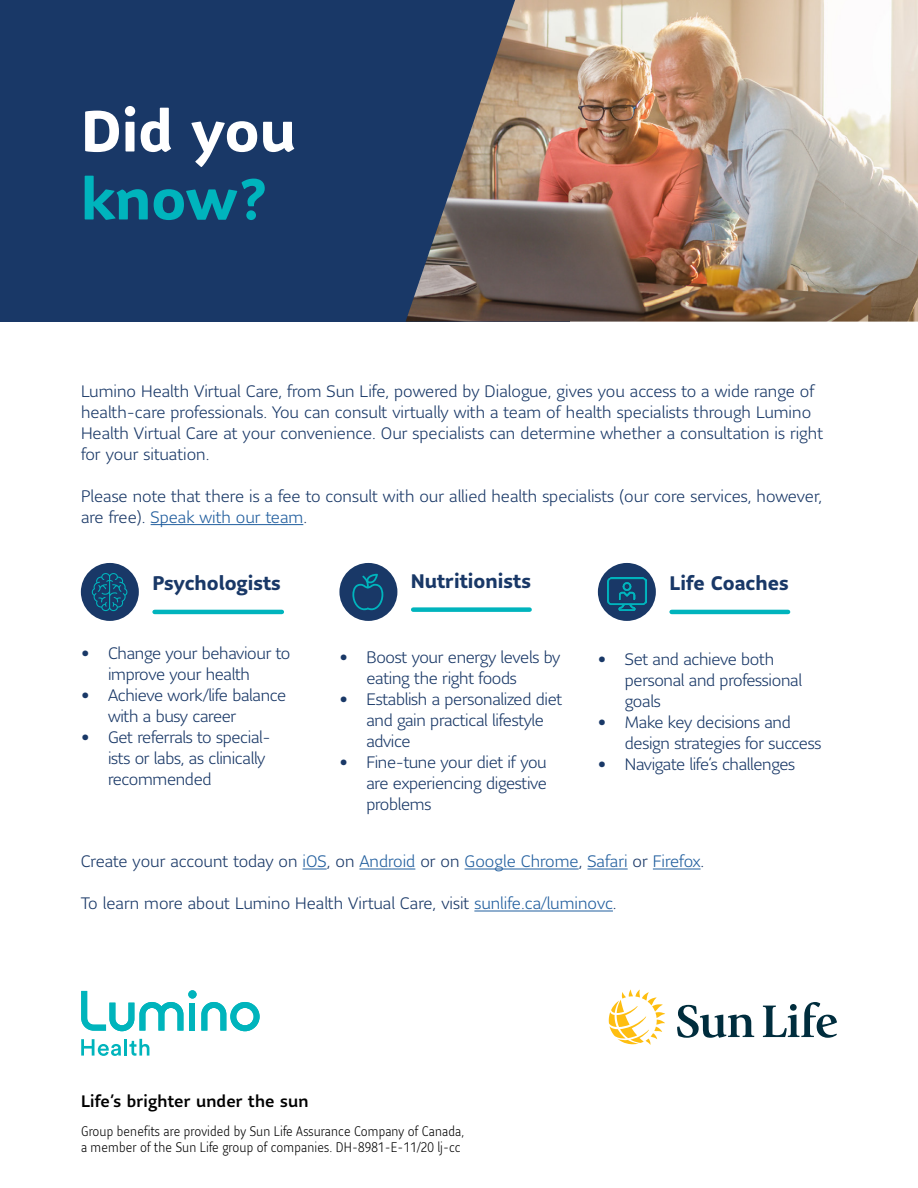
<style>
.page{position:relative;width:918px;height:1188px;background:#fff}
.page>*{position:absolute;margin:0;border:0;box-sizing:border-box;transform-origin:0 0}
.t1{font:700 57.3px/67.9px "Sun Life Sans";color:#fff}
.H2_-_Heading{font:700 19.5px "Sun Life Sans";color:#193867}
.P_-_Body{font:300 16.5px/21px "Sun Life Sans";color:#193867}
.UL_-_Bulleted_list{font:300 16.5px/21px "Sun Life Sans";letter-spacing:-.02em;color:#193867}
.P_-_LBUTS{font:500 16.5px "Sun Life Sans";letter-spacing:.01em;color:#000}
.P_-_Legal{font:300 13.5px "Sun Life Sans Condensed";letter-spacing:.01em;color:#000}
.s1{color:#00b4bd}
.s2{color:#215e9e}
</style>
<div class="page">
<div style="left:0;top:0;width:569px;height:322px;background:#193867"></div>
<img style="left:406px;top:0;width:512px;height:322px">
<hr style="left:151px;top:524px;width:152px;height:1px;background:#215e9e">
<hr style="left:155px;top:610px;width:127px;height:4px;background:#00b4bd">
<div style="left:413px;top:607px;width:117px;height:5px;background:#00b4bd"></div>
<hr style="left:672px;top:610px;width:116px;height:4px;background:#00b4bd">
<svg style="left:303px;top:869px;width:24px;height:1px"></svg>
<hr style="left:359px;top:869px;width:56px;height:1px;background:#215e9e">
<hr style="left:465px;top:869px;width:114px;height:1px;background:#215e9e">
<hr style="left:587px;top:869px;width:41px;height:1px;background:#215e9e">
<hr style="left:653px;top:869px;width:48px;height:1px;background:#215e9e">
<hr style="left:474px;top:911px;width:139px;height:1px;background:#215e9e">
<svg style="left:81px;top:1039px;width:40px;height:17px"></svg>
<hr style="left:124px;top:1039px;width:3px;height:17px;background:#00b4bc">
<svg style="left:129px;top:1039px;width:20px;height:17px"></svg>
<svg style="left:201px;top:1002px;width:59px;height:29px"></svg>
<svg style="left:81px;top:991px;width:102px;height:40px"></svg>
<div style="left:189px;top:1003px;width:6px;height:28px;background:#00b4bc"></div>
<div style="left:188px;top:990px;width:9px;height:9px;background:#00b4bc;border-radius:50%"></div>
<svg style="left:677px;top:1005px;width:77px;height:33px"></svg>
<svg style="left:763px;top:1002px;width:74px;height:36px"></svg>
<svg style="left:609px;top:990px;width:56px;height:55px"></svg>
<div style="left:598px;top:563px;width:58px;height:58px;background:#193867;border-radius:50%"></div>
<img style="left:607px;top:577px;width:39px;height:33px">
<div style="left:339px;top:563px;width:58px;height:58px;background:#193867;border-radius:50%"></div>
<svg style="left:352px;top:574px;width:31px;height:36px"></svg>
<div style="left:81px;top:563px;width:58px;height:58px;background:#193867;border-radius:50%"></div>
<svg style="left:92px;top:573px;width:35px;height:38px"></svg>
<h1 class="t1" style="left:81px;top:96px;width:216px">Did you <span class="s1">know?</span></h1>
<h2 class="P_-_Body" style="left:81px;top:380px;width:744px">Lumino Health Virtual Care, from Sun Life, powered by Dialogue, gives you access to a wide range of health-care professionals. You can consult virtually with a team of health specialists through Lumino Health Virtual Care at your convenience. Our specialists can determine whether a consultation is right for your situation.</h2>
<h2 class="P_-_Body" style="left:81px;top:485px;width:743px">Please note that there is a fee to consult with our allied health specialists (our core services, however, are free). <span class="s2">Speak with our team</span>.</h2>
<p class="H2_-_Heading" style="left:152px;top:570px;width:130px">Psychologists</p>
<p class="UL_-_Bulleted_list" style="left:108px;top:642px;width:184px;text-indent:-27px">• Change your behaviour to improve your health</p>
<p class="UL_-_Bulleted_list" style="left:108px;top:684px;width:180px;text-indent:-27px">• Achieve work/life balance with a busy career</p>
<p class="UL_-_Bulleted_list" style="left:108px;top:726px;width:164px;text-indent:-27px">• Get referrals to special&shy;ists or labs, as clinically recommended</p>
<p class="H2_-_Heading" style="left:411px;top:568px;width:122px">Nutritionists</p>
<p class="UL_-_Bulleted_list" style="left:366px;top:646px;width:196px;text-indent:-27px">• Boost your energy levels by eating the right foods</p>
<p class="UL_-_Bulleted_list" style="left:366px;top:688px;width:197px;text-indent:-27px">• Establish a personalized diet and gain practical lifestyle advice</p>
<p class="UL_-_Bulleted_list" style="left:366px;top:751px;width:182px;text-align:justify;text-indent:-27px">• Fine-tune your diet if you are experiencing digestive problems</p>
<p class="H2_-_Heading" style="left:669px;top:570px;width:121px">Life Coaches</p>
<p class="UL_-_Bulleted_list" style="left:625px;top:648px;width:179px;text-indent:-27px">• Set and achieve both personal and professional goals</p>
<p class="UL_-_Bulleted_list" style="left:625px;top:711px;width:198px;text-indent:-27px">• Make key decisions and design strategies for success</p>
<p class="UL_-_Bulleted_list" style="left:598px;top:753px;width:199px">• Navigate life’s challenges</p>
<h2 class="P_-_Body" style="left:81px;top:851px;width:625px">Create your account today on <span class="s2">iOS</span>, on <span class="s2">Android</span> or on <span class="s2">Google Chrome</span>, <span class="s2">Safari</span> or <span class="s2">Firefox</span>.</h2>
<h2 class="P_-_Body" style="left:81px;top:893px;width:537px">To learn more about Lumino Health Virtual Care, visit <span class="s2">sunlife.ca/luminovc</span>.</h2>
<p class="P_-_LBUTS" style="left:81px;top:1090px;width:229px">Life’s brighter under the sun</p>
<p class="P_-_Legal" style="left:81px;top:1122px;width:385px">Group benefits are provided by Sun Life Assurance Company of Canada,</p>
<p class="P_-_Legal" style="left:81px;top:1138px;width:381px">a member of the Sun Life group of companies. DH-8981-E-11/20 lj-cc</p>
</div>
